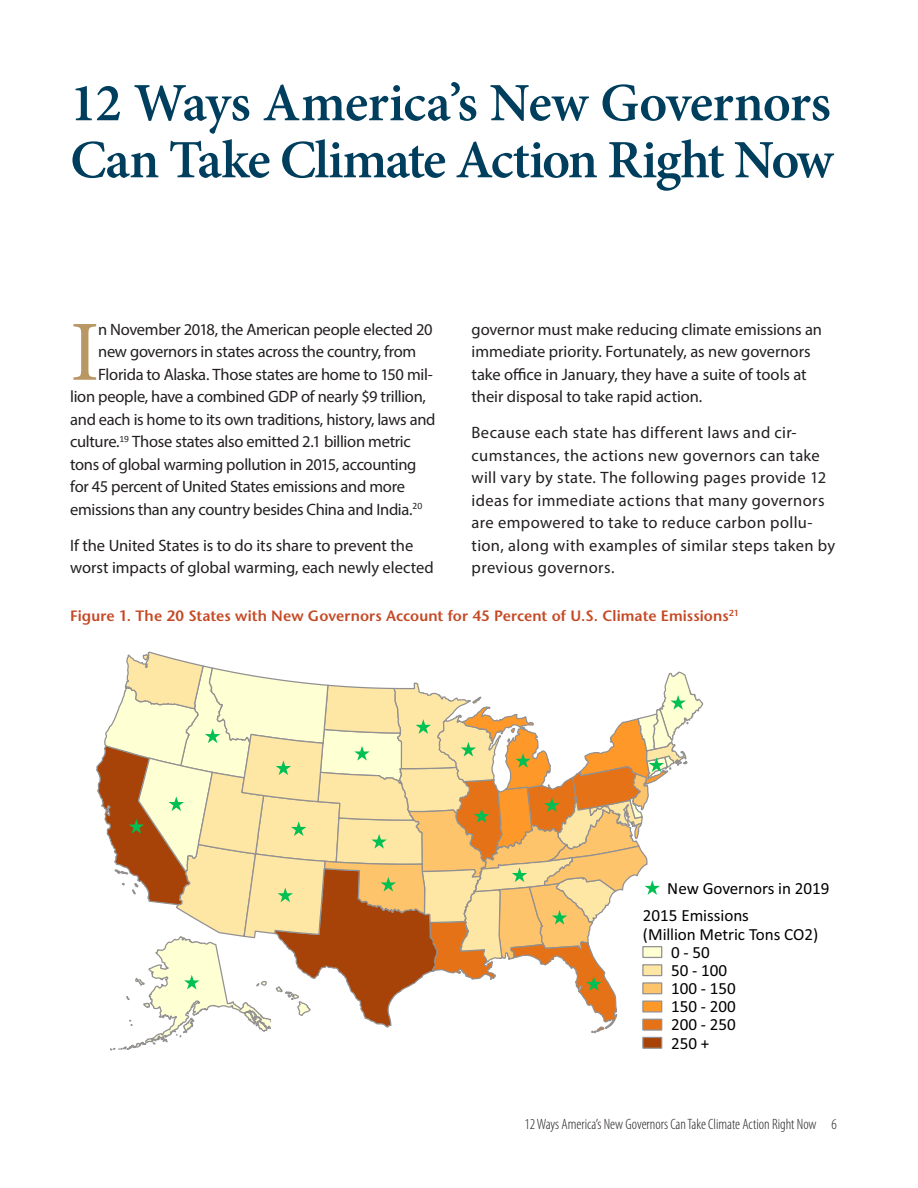
<style>
.page{position:relative;width:918px;height:1188px;background:#fff}
.page>*{position:absolute;margin:0;border:0;box-sizing:border-box;transform-origin:0 0}
._1st_drop_cap_para{font:85.8px "Minion Pro";color:#b99765}
.Heading_1{font:600 54px/57px "Minion Pro";letter-spacing:-.02em;color:#003e5e}
.t1{font:17.1px/18.1px "Calibri";color:#000}
._1st_drop_cap_para-2{font:16.5px/22.5px "Myriad Pro";letter-spacing:-.01em;color:#231f20}
._1st_drop_cap_para-3{font:16.5px/22.5px "Myriad Pro";letter-spacing:.02em;color:#231f20}
.Figure_and_Table_Hea{font:600 15px "Stone Sans";letter-spacing:.005em;color:#c54a26}
.t2{font:300 condensed 15px "Myriad Pro";color:#231f20}
</style>
<div class="page">
<svg style="left:96px;top:651px;width:608px;height:400px"></svg>
<div style="left:642px;top:946px;width:20px;height:12px;background:#ffffd4;border:1px solid #929090"></div>
<div style="left:642px;top:964px;width:20px;height:12px;background:#fee6a5;border:1px solid #929090"></div>
<div style="left:642px;top:982px;width:20px;height:12px;background:#fec46c;border:1px solid #929090"></div>
<div style="left:642px;top:1000px;width:20px;height:13px;background:#fe9929;border:1px solid #929090"></div>
<div style="left:642px;top:1019px;width:20px;height:12px;background:#e57217;border:1px solid #929090"></div>
<div style="left:642px;top:1037px;width:20px;height:12px;background:#a74308;border:1px solid #929090"></div>
<p class="Heading_1" style="left:70px;top:74px;width:765px">12 Ways America’s New Governors<br>Can Take Climate Action Right Now</p>
<p class="_1st_drop_cap_para-2" style="left:472px;top:318px;width:352px">governor must make reducing climate emissions an immediate priority. Fortunately, as new governors take office in January, they have a suite of tools at their disposal to take rapid action.</p>
<p class="_1st_drop_cap_para-3" style="left:472px;top:421px;width:365px">Because each state has different laws and cir&shy;cumstances, the actions new governors can take will vary by state. The following pages provide 12 ideas for immediate actions that many governors are empowered to take to reduce carbon pollu&shy;tion, along with examples of similar steps taken by previous governors.</p>
<p class="Figure_and_Table_Hea" style="left:70px;top:607px;width:670px">Figure 1. The 20 States with New Governors Account for 45 Percent of U.S. Climate Emissions<sup>21</sup></p>
<p class="_1st_drop_cap_para" style="left:70px;top:295px;width:31px">I</p>
<p class="_1st_drop_cap_para-2" style="left:98px;top:318px;width:336px">n November 2018, the American people elected 20</p>
<p class="_1st_drop_cap_para-2" style="left:98px;top:340px;width:320px">new governors in states across the country, from</p>
<p class="_1st_drop_cap_para-2" style="left:98px;top:363px;width:336px">Florida to Alaska. Those states are home to 150 mil-</p>
<p class="_1st_drop_cap_para-2" style="left:70px;top:385px;width:357px">lion people, have a combined GDP of nearly $9 trillion,</p>
<p class="_1st_drop_cap_para-2" style="left:70px;top:408px;width:367px">and each is home to its own traditions, history, laws and</p>
<p class="_1st_drop_cap_para-2" style="left:70px;top:430px;width:342px">culture.<sup>19</sup> Those states also emitted 2.1 billion metric</p>
<p class="_1st_drop_cap_para-2" style="left:70px;top:453px;width:348px">tons of global warming pollution in 2015, accounting</p>
<p class="_1st_drop_cap_para-2" style="left:70px;top:475px;width:336px">for 45 percent of United States emissions and more</p>
<p class="_1st_drop_cap_para-2" style="left:70px;top:498px;width:354px">emissions than any country besides China and India.<sup>20</sup></p>
<p class="_1st_drop_cap_para-2" style="left:70px;top:534px;width:365px">If the United States is to do its share to prevent the worst impacts of global warming, each newly elected</p>
<p class="t1" style="left:643px;top:876px;width:188px;line-height:26.8px;text-indent:24px">New Governors in 2019<br>2015 Emissions</p>
<p class="t1" style="left:671px;top:926px;width:149px;text-indent:-28px">(Million Metric Tons CO2)<br>0 - 50<br>50 - 100<br>100 - 150<br>150 - 200<br>200 - 250<br>250 +</p>
<p class="t2" style="left:525px;top:1116px;width:314px">12 Ways America’s New Governors Can Take Climate Action Right Now 6</p>
</div>
